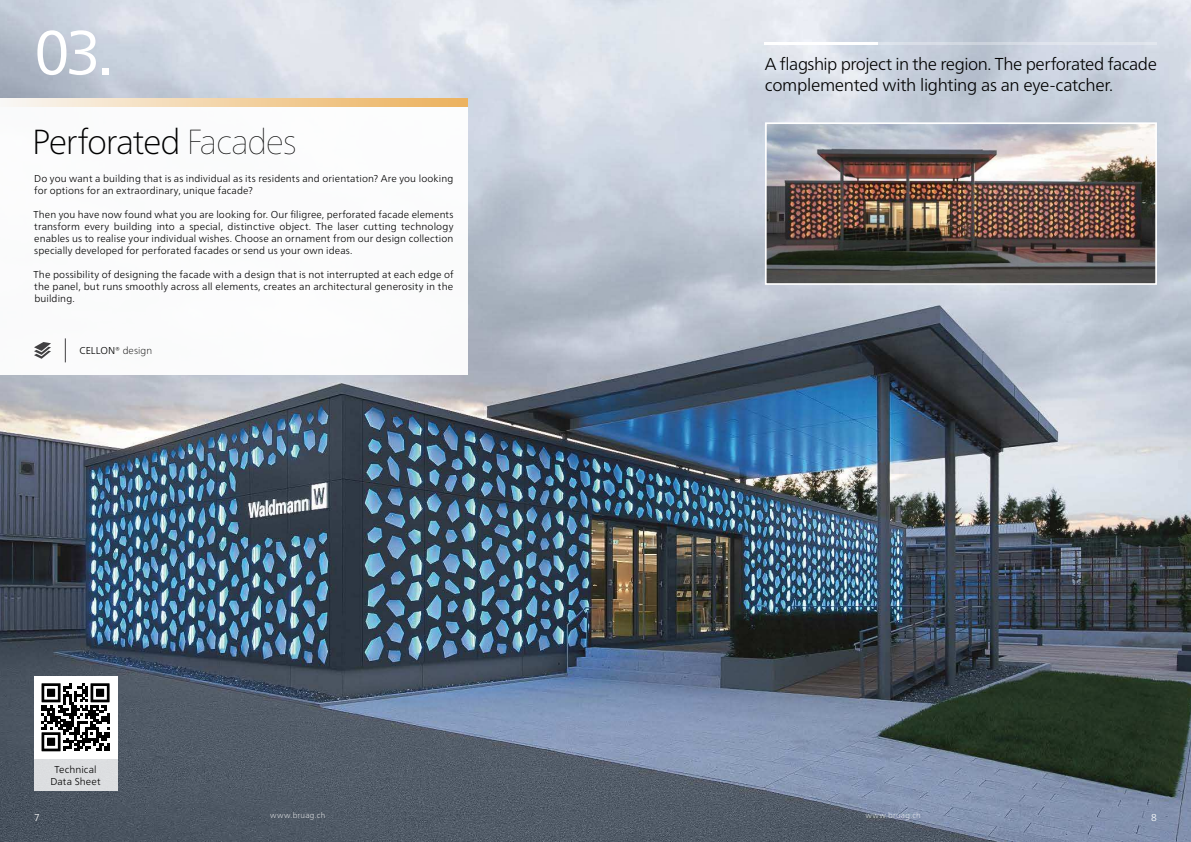
<style>
.page{position:relative;width:1191px;height:842px;background:#fff}
.page>*{position:absolute;margin:0;border:0;box-sizing:border-box;transform-origin:0 0}
.t1{font:62.1px "Neue Frutiger World";color:#fff}
.t2{font:100 34.8px "Neue Frutiger World";letter-spacing:-.035em;color:#000}
.t3{font:300 17.2px/20.7px "Neue Frutiger World";letter-spacing:-.025em;color:#000}
.t4{font:300 10px/12px "Neue Frutiger World";letter-spacing:.01em;color:#000;text-align:justify}
.t5{font:300 10px "Neue Frutiger World";color:#fff}
.t6{font:100 8px "Neue Frutiger World";letter-spacing:.04em;color:#fff}
.s1{font-weight:200}
.s2{font-weight:100}
</style>
<div class="page">
<img style="left:0;top:0;width:1191px;height:842px">
<img style="left:768px;top:125px;width:386px;height:157px">
<div style="left:765px;top:122px;width:392px;height:163px;border:2px solid #fff"></div>
<div style="left:0;top:98px;width:468px;height:276px;background:#fff"></div>
<svg style="left:5px;top:98px;width:463px;height:9px;background:#f2d2a5"></svg>
<svg style="left:34px;top:342px;width:17px;height:17px"></svg>
<svg style="left:65px;top:338px;width:1px;height:24px"></svg>
<hr style="left:856px;top:42px;width:301px;height:3px;background:#fff">
<hr style="left:764px;top:42px;width:113px;height:3px;background:#fff">
<div style="left:34px;top:758px;width:83px;height:33px;background:#dcdee0"></div>
<div style="left:34px;top:676px;width:83px;height:82px;background:#fff"></div>
<svg style="left:42px;top:683px;width:68px;height:68px"></svg>
<div style="left:47px;top:738px;width:8px;height:8px;background:#000"></div>
<h1 class="t1" style="left:34px;top:17px;width:80px">03.</h1>
<h2 class="t2" style="left:32px;top:127px;width:266px">Perforated <span class="s1">Facades</span></h2>
<p class="t4" style="left:34px;top:174px;width:421px">Do you want a building that is as individual as its residents and orientation? Are you looking for options for an extraordinary, unique facade?</p>
<p class="t4" style="left:33px;top:209px;width:421px">Then you have now found what you are looking for. Our 昀椀ligree, perforated facade elements transform every building into a special, distinctive object. The laser cutting technology enables us to realise your individual wishes. Choose an ornament from our design collection specially developed for perforated facades or send us your own ideas.</p>
<p class="t4" style="left:33px;top:270px;width:422px">The possibility of designing the facade with a design that is not interrupted at each edge of the panel, but runs smoothly across all elements, creates an architectural generosity in the building.</p>
<p class="t4" style="left:80px;top:346px;width:74px">CELLON® <span class="s2">design</span></p>
<p class="t4" style="left:50px;top:764px;width:52px;text-align:center">Technical<br>Data Sheet</p>
<h3 class="t3" style="left:765px;top:54px;width:393px">A 昀氀agship project in the region. The perforated facade complemented with lighting as an eye-catcher.</h3>
<p class="t6" style="left:270px;top:812px;width:57px">www.bruag.ch</p>
<p class="t6" style="left:865px;top:812px;width:57px">www.bruag.ch</p>
<p class="t5" style="left:34px;top:814px;width:7px">7</p>
<p class="t5" style="left:1151px;top:814px;width:7px">8</p>
</div>
